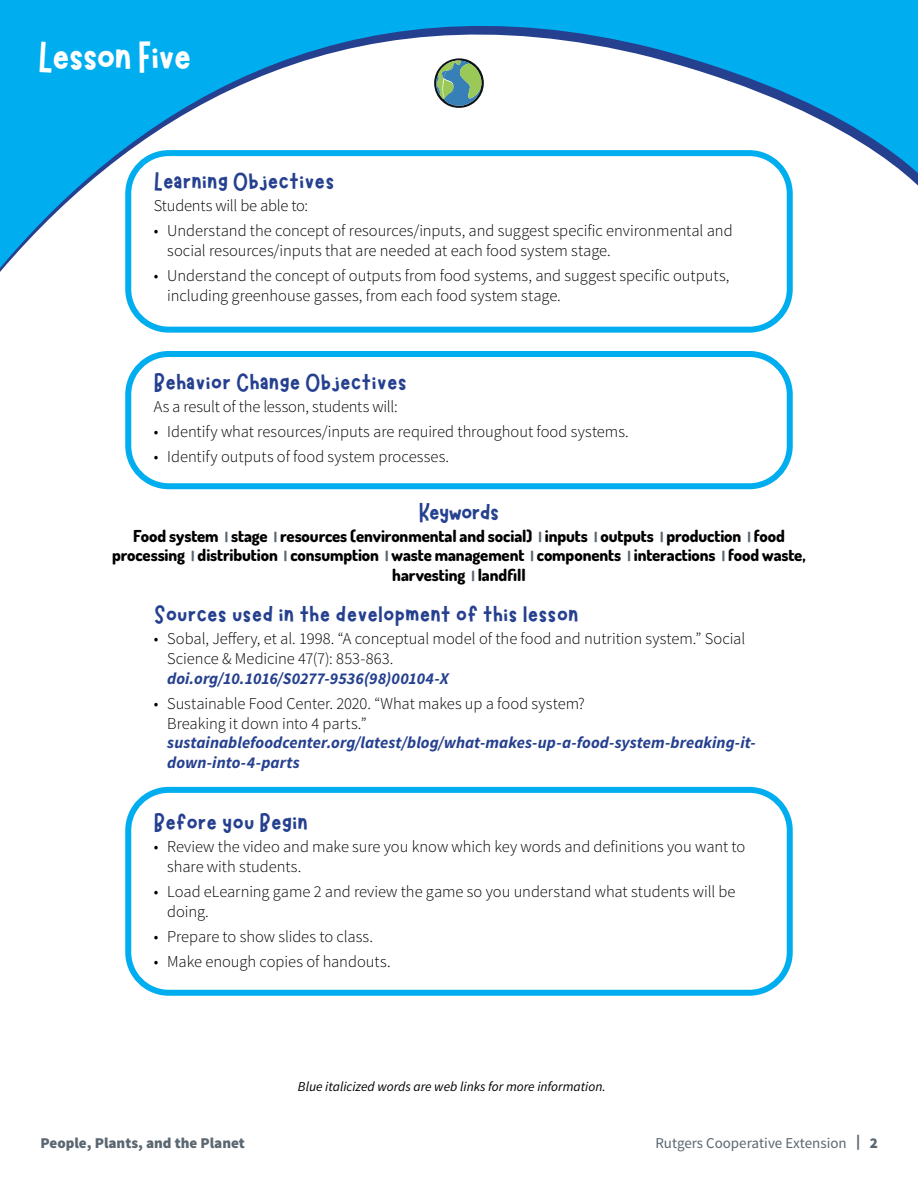
<style>
.page{position:relative;width:918px;height:1188px;background:#fff}
.page>*{position:absolute;margin:0;border:0;box-sizing:border-box;transform-origin:0 0}
.Lesson{font:45px "Marykate";letter-spacing:-.03em;color:#fff}
.Lesson_Blue_Header{font:27px "Marykate";color:#25408f}
.Lesson_Gold_Header{font:27px "Marykate";letter-spacing:-.03em;color:#25408f}
.Lesson_Bullets{font:300 16.5px/19.8px "Source Sans Pro";letter-spacing:-.005em;color:#000}
.Keyword_List{font:16.5px/19.8px "Dosis";letter-spacing:-.005em;color:#000;text-align:center}
.Lesson_Bullets-2{font:italic 700 16.5px/19.8px "Source Sans Pro";color:#25408f}
.Lesson_copy{font:300 16.5px "Source Sans Pro";letter-spacing:-.015em;color:#000}
.Footer_right{font:15px "Source Sans Pro";color:#5b6770}
.t1{font:900 15px "Source Sans Pro";color:#5b6770}
.asterisk{font:italic 13.5px "Source Sans Pro";color:#000}
.s1{font-size:13.5px;color:#5b6770}
.s2{font-weight:700;font-style:italic;color:#25408f}
.s3{font-weight:300;font-style:normal;color:#000}
.s4{font-weight:900}
</style>
<div class="page">
<svg style="left:0;top:0;width:918px;height:490px"></svg>
<div style="left:125px;top:150px;width:668px;height:183px;border:6px solid #00aeef;border-radius:40px"></div>
<div style="left:125px;top:351px;width:668px;height:138px;border:6px solid #00aeef;border-radius:41px"></div>
<div style="left:125px;top:787px;width:668px;height:209px;border:6px solid #00aeef;border-radius:41px"></div>
<h3 class="Lesson" style="left:38px;top:40px;width:155px">Lesson Five</h3>
<p class="Lesson_Blue_Header" style="left:154px;top:171px;width:182px">Learning Objectives</p>
<p class="Lesson_copy" style="left:154px;top:195px;width:156px">Students will be able to:</p>
<p class="Lesson_Bullets" style="left:167px;top:221px;width:567px;text-indent:-14px">• Understand the concept of resources/inputs, and suggest specific environmental and social resources/inputs that are needed at each food system stage.</p>
<p class="Lesson_Bullets" style="left:167px;top:266px;width:564px;text-indent:-14px">• Understand the concept of outputs from food systems, and suggest specific outputs, including greenhouse gasses, from each food system stage.</p>
<p class="Lesson_Blue_Header" style="left:154px;top:372px;width:255px">Behavior Change Objectives</p>
<p class="Lesson_copy" style="left:154px;top:396px;width:245px">As a result of the lesson, students will:</p>
<p class="Lesson_Bullets" style="left:154px;top:422px;width:477px">• Identify what resources/inputs are required throughout food systems.</p>
<p class="Lesson_Bullets" style="left:154px;top:447px;width:297px">• Identify outputs of food system processes.</p>
<h5 class="Lesson_Gold_Header" style="left:419px;top:502px;width:82px">Keywords</h5>
<p class="Keyword_List" style="left:112px;top:525px;width:695px">Food system <span class="s1">|</span> stage <span class="s1">|</span> resources (environmental and social) <span class="s1">|</span> inputs <span class="s1">|</span> outputs <span class="s1">|</span> production <span class="s1">|</span> food processing <span class="s1">|</span> distribution <span class="s1">|</span> consumption <span class="s1">|</span> waste management <span class="s1">|</span> components <span class="s1">|</span> interactions <span class="s1">|</span> food waste, harvesting <span class="s1">|</span> landfill</p>
<p class="Lesson_Blue_Header" style="left:154px;top:604px;width:427px">Sources used in the development of this lesson</p>
<p class="Lesson_Bullets" style="left:167px;top:629px;width:579px;text-indent:-14px">• Sobal, Jeffery, et al. 1998. “A conceptual model of the food and nutrition system.” Social<br>Science &amp; Medicine 47(7): 853-863.<br><span class="s2">doi.org/10.1016/S0277-9536(98)00104-X</span></p>
<p class="Lesson_Bullets-2" style="left:167px;top:693px;width:590px;text-indent:-14px"><span class="s3">• Sustainable Food Center. 2020. “What makes up a food system?<br>Breaking it down into 4 parts.” </span>sustainablefoodcenter.org/latest/blog/what-makes-up-a-food-system-breaking-it&shy;down-into-4-parts</p>
<p class="Lesson_Blue_Header" style="left:154px;top:813px;width:156px">Before you Begin</p>
<p class="Lesson_Bullets" style="left:167px;top:837px;width:580px;text-indent:-14px">• Review the video and make sure you know which key words and definitions you want to share with students.</p>
<p class="Lesson_Bullets" style="left:167px;top:882px;width:570px;text-indent:-14px">• Load eLearning game 2 and review the game so you understand what students will be doing.</p>
<p class="Lesson_Bullets" style="left:154px;top:927px;width:221px">• Prepare to show slides to class.</p>
<p class="Lesson_Bullets" style="left:154px;top:952px;width:238px">• Make enough copies of handouts.</p>
<p class="t1" style="left:40px;top:1133px;width:206px">People, Plants, and the Planet</p>
<p class="asterisk" style="left:298px;top:1078px;width:309px">Blue italicized words are web links for more information.</p>
<p class="Footer_right" style="left:655px;top:1134px;width:224px">Rutgers Cooperative Extension <span class="s4">| 2</span></p>
</div>
